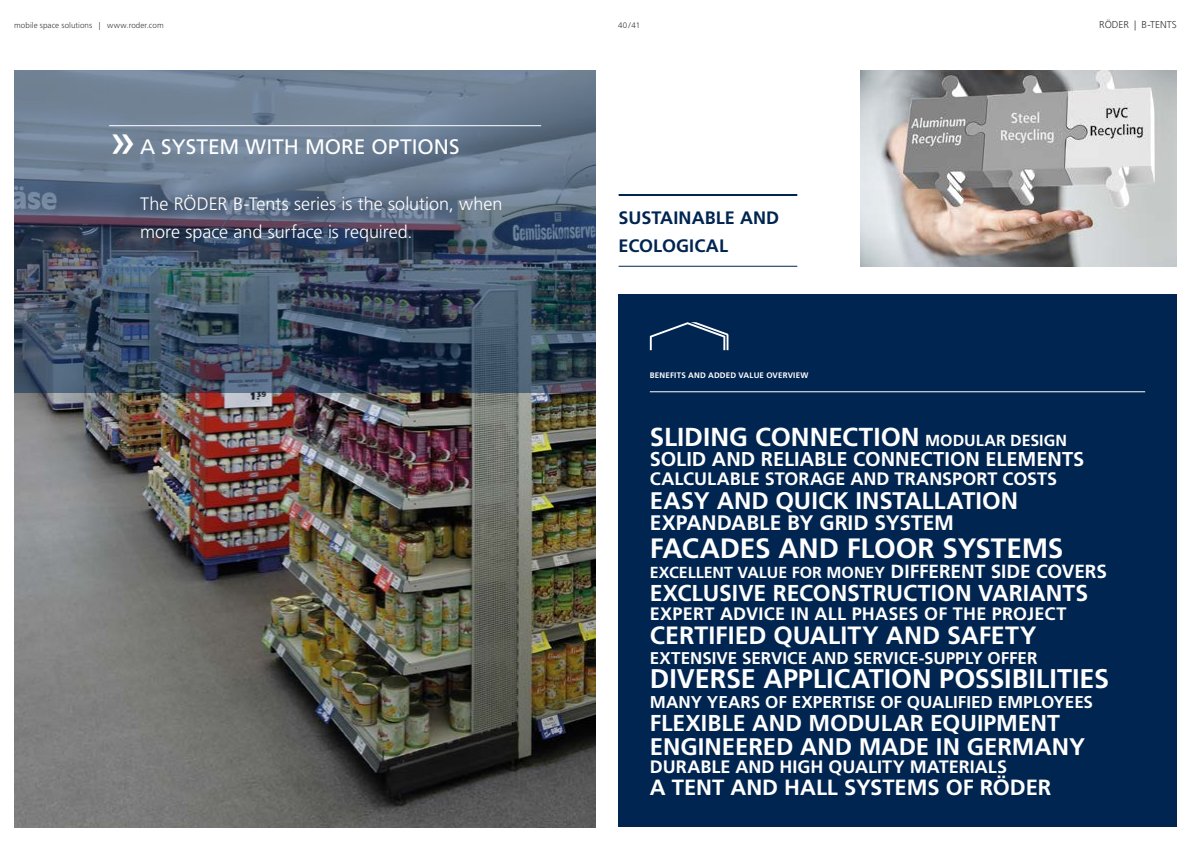
<style>
.page{position:relative;width:1191px;height:842px;background:#fff}
.page>*{position:absolute;margin:0;border:0;box-sizing:border-box;transform-origin:0 0}
.t1{font:48px "Frutiger LT Pro";color:#fff}
.t2{font:700 28px "Frutiger LT Pro";letter-spacing:-.005em;color:#fff}
.t3{font:700 27px "Frutiger LT Pro";color:#fff}
.t4{font:700 26px "Frutiger LT Pro";color:#fff}
.t5{font:700 25px "Frutiger LT Pro";color:#fff}
.t6{font:700 24px "Frutiger LT Pro";color:#fff}
.t7{font:700 23px "Frutiger LT Pro";color:#fff}
.t8{font:700 22px "Frutiger LT Pro";letter-spacing:-.005em;color:#fff}
.t9{font:21px "Frutiger LT Pro";color:#fff}
.t10{font:700 21px "Frutiger LT Pro";color:#fff}
.t11{font:700 20px "Frutiger LT Pro";color:#fff}
.t12{font:700 18px "Frutiger LT Pro";letter-spacing:.005em;color:#fff}
.t13{font:300 18px/28px "Frutiger LT Pro";color:#fff}
.t14{font:700 18px/28px "Frutiger LT Pro";letter-spacing:.005em;color:#002550}
.t15{font:700 17.1px "Frutiger LT Pro";color:#fff}
.t16{font:700 17px "Frutiger LT Pro";color:#fff}
.t17{font:700 16px "Frutiger LT Pro";color:#fff}
.t18{font:300 10px "Frutiger LT Pro";color:#3a3a39}
.t19{font:300 8px "Frutiger LT Pro";letter-spacing:.01em;color:#3a3a39}
.t20{font:700 8px "Frutiger LT Pro";letter-spacing:.02em;color:#fff}
.s1{font-size:16px}
.s2{font-size:19px}
</style>
<div class="page">
<img style="left:14px;top:392px;width:581px;height:436px">
<svg style="left:14px;top:70px;width:581px;height:322px;background:#526277"></svg>
<hr style="left:109px;top:125px;width:432px;height:1px;background:#fff">
<div style="left:618px;top:294px;width:558px;height:532px;background:#002550"></div>
<hr style="left:650px;top:391px;width:495px;height:1px;background:#fff">
<svg style="left:650px;top:322px;width:78px;height:28px"></svg>
<hr style="left:618px;top:194px;width:179px;height:2px;background:#002550">
<hr style="left:618px;top:266px;width:179px;height:1px;background:#002550">
<img style="left:860px;top:70px;width:316px;height:196px">
<p class="t19" style="left:14px;top:21px;width:151px">mobile space solutions | www.roder.com</p>
<p class="t19" style="left:618px;top:21px;width:23px">40/41</p>
<p class="t18" style="left:1099px;top:19px;width:79px">RÖDER | B-TENTS</p>
<h1 class="t1" style="left:109px;top:112px;width:28px">»</h1>
<p class="t9" style="left:140px;top:135px;width:321px">A SYSTEM WITH MORE OPTIONS</p>
<p class="t13" style="left:140px;top:190px;width:364px">The RÖDER B-Tents series is the solution, when more space and surface is required.</p>
<p class="t14" style="left:618px;top:204px;width:162px">SUSTAINABLE AND<br>ECOLOGICAL</p>
<p class="t20" style="left:650px;top:371px;width:160px">BENEFITS AND ADDED VALUE OVERVIEW</p>
<h3 class="t4" style="left:650px;top:422px;width:419px">SLIDING CONNECTION <span class="s1">MODULAR DESIGN</span></h3>
<p class="t11" style="left:650px;top:447px;width:436px">SOLID AND RELIABLE CONNECTION ELEMENTS</p>
<p class="t12" style="left:650px;top:468px;width:409px">CALCULABLE STORAGE AND TRANSPORT COSTS</p>
<h3 class="t6" style="left:650px;top:487px;width:370px">EASY AND QUICK INSTALLATION</h3>
<p class="t10" style="left:650px;top:511px;width:306px">EXPANDABLE BY GRID SYSTEM</p>
<h2 class="t2" style="left:650px;top:532px;width:415px">FACADES AND FLOOR SYSTEMS</h2>
<p class="t17" style="left:650px;top:563px;width:459px">EXCELLENT VALUE FOR MONEY <span class="s2">DIFFERENT SIDE COVERS</span></p>
<p class="t7" style="left:650px;top:580px;width:440px">EXCLUSIVE RECONSTRUCTION VARIANTS</p>
<p class="t12" style="left:650px;top:603px;width:418px">EXPERT ADVICE IN ALL PHASES OF THE PROJECT</p>
<h3 class="t5" style="left:650px;top:621px;width:388px">CERTIFIED QUALITY AND SAFETY</h3>
<p class="t16" style="left:650px;top:648px;width:389px">EXTENSIVE SERVICE AND SERVICE-SUPPLY OFFER</p>
<h3 class="t3" style="left:650px;top:663px;width:461px">DIVERSE APPLICATION POSSIBILITIES</h3>
<p class="t15" style="left:650px;top:692px;width:445px">MANY YEARS OF EXPERTISE OF QUALIFIED EMPLOYEES</p>
<p class="t7" style="left:650px;top:710px;width:412px">FLEXIBLE AND MODULAR EQUIPMENT</p>
<h3 class="t6" style="left:650px;top:733px;width:437px">ENGINEERED AND MADE IN GERMANY</h3>
<p class="t12" style="left:650px;top:756px;width:359px">DURABLE AND HIGH QUALITY MATERIALS</p>
<p class="t8" style="left:650px;top:775px;width:403px">A TENT AND HALL SYSTEMS OF RÖDER</p>
</div>
